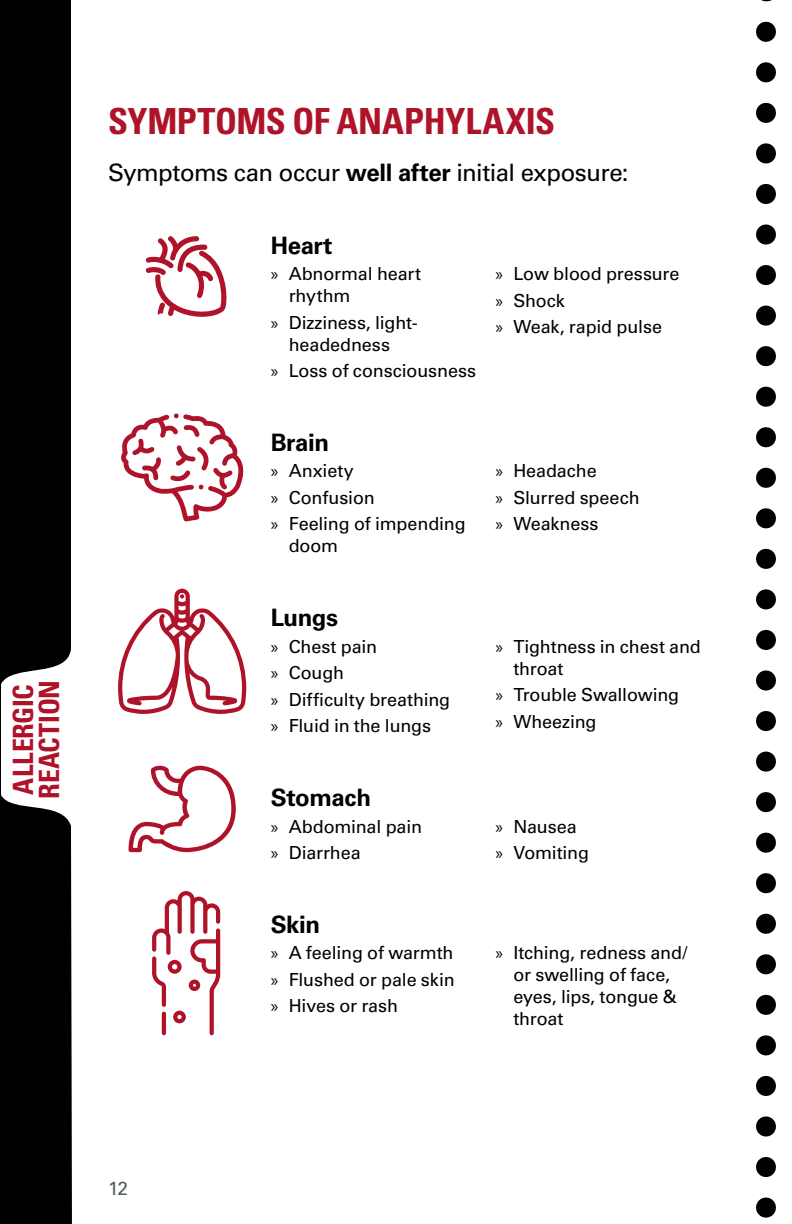
<style>
.page{position:relative;width:792px;height:1224px;background:#fff}
.page>*{position:absolute;margin:0;border:0;box-sizing:border-box;transform-origin:0 0}
.t1{font:700 condensed 36px "Univers LT Std";color:#ae132a}
.t2{font:700 condensed 28px/26px "Univers LT Std";letter-spacing:-.01em;color:#ae132a}
.t3{font:24px "Univers LT Std";letter-spacing:-.02em;color:#000}
.t4{font:700 24px "Univers LT Std";letter-spacing:-.015em;color:#000}
.t5{font:19px "Univers LT Std";color:#4f5a60}
.t6{font:18px/26.6px "Univers LT Std";letter-spacing:-.005em;color:#000}
.s1{font-weight:700}
.s2{font-family:"Myriad Pro"}
</style>
<div class="page">
<svg style="left:146px;top:236px;width:81px;height:81px"></svg>
<svg style="left:121px;top:413px;width:123px;height:108px"></svg>
<svg style="left:118px;top:589px;width:128px;height:125px"></svg>
<svg style="left:129px;top:766px;width:107px;height:86px"></svg>
<svg style="left:152px;top:891px;width:68px;height:144px"></svg>
<svg style="left:756px;top:32px;width:20px;height:1186px"></svg>
<svg style="left:0;top:0;width:72px;height:1224px;background:#1c1c1c"></svg>
<h2 class="t2" style="left:10px;top:799px;width:120px;rotate:-90deg">ALLERGIC<br>REACTION</h2>
<h1 class="t1" style="left:108px;top:99px;width:449px">SYMPTOMS OF ANAPHYLAXIS</h1>
<h3 class="t3" style="left:108px;top:158px;width:522px">Symptoms can occur <span class="s1">well after</span> initial exposure:</h3>
<h3 class="t4" style="left:271px;top:231px;width:63px">Heart</h3>
<p class="t6" style="left:289px;top:263px;width:134px;line-height:22px;text-indent:-18px"><span class="s2">»</span> Abnormal heart rhythm</p>
<p class="t6" style="left:271px;top:311px;width:149px;line-height:22px;text-align:center"><span class="s2">»</span> Dizziness, light&shy;headedness</p>
<p class="t6" style="left:271px;top:357px;width:207px"><span class="s2">»</span> Loss of consciousness</p>
<p class="t6" style="left:495px;top:260px;width:186px"><span class="s2">»</span> Low blood pressure <span class="s2">»</span> Shock<br><span class="s2">»</span> Weak, rapid pulse</p>
<h3 class="t4" style="left:271px;top:428px;width:60px">Brain</h3>
<p class="t6" style="left:271px;top:458px;width:196px"><span class="s2">»</span> Anxiety<br><span class="s2">»</span> Confusion<br><span class="s2">»</span> Feeling of impending</p>
<p class="t6" style="left:289px;top:533px;width:51px">doom</p>
<p class="t6" style="left:495px;top:458px;width:146px"><span class="s2">»</span> Headache<br><span class="s2">»</span> Slurred speech <span class="s2">»</span> Weakness</p>
<h3 class="t4" style="left:271px;top:604px;width:69px">Lungs</h3>
<p class="t6" style="left:271px;top:633px;width:181px"><span class="s2">»</span> Chest pain<br><span class="s2">»</span> Cough<br><span class="s2">»</span> Difficulty breathing <span class="s2">»</span> Fluid in the lungs</p>
<p class="t6" style="left:513px;top:635px;width:189px;line-height:22px;text-indent:-18px"><span class="s2">»</span> Tightness in chest and throat</p>
<p class="t6" style="left:495px;top:682px;width:185px"><span class="s2">»</span> Trouble Swallowing <span class="s2">»</span> Wheezing</p>
<h3 class="t4" style="left:271px;top:783px;width:102px">Stomach</h3>
<p class="t6" style="left:271px;top:813px;width:153px"><span class="s2">»</span> Abdominal pain <span class="s2">»</span> Diarrhea</p>
<p class="t6" style="left:495px;top:813px;width:95px"><span class="s2">»</span> Nausea<br><span class="s2">»</span> Vomiting</p>
<h3 class="t4" style="left:271px;top:910px;width:51px">Skin</h3>
<p class="t6" style="left:271px;top:940px;width:185px;text-align:justify"><span class="s2">»</span> A feeling of warmth <span class="s2">»</span> Flushed or pale skin <span class="s2">»</span> Hives or rash</p>
<p class="t6" style="left:513px;top:942px;width:176px;line-height:22px;text-indent:-18px"><span class="s2">»</span> Itching, redness and/ or swelling of face, eyes, lips, tongue &amp; throat</p>
<p class="t5" style="left:108px;top:1177px;width:21px">12</p>
</div>
